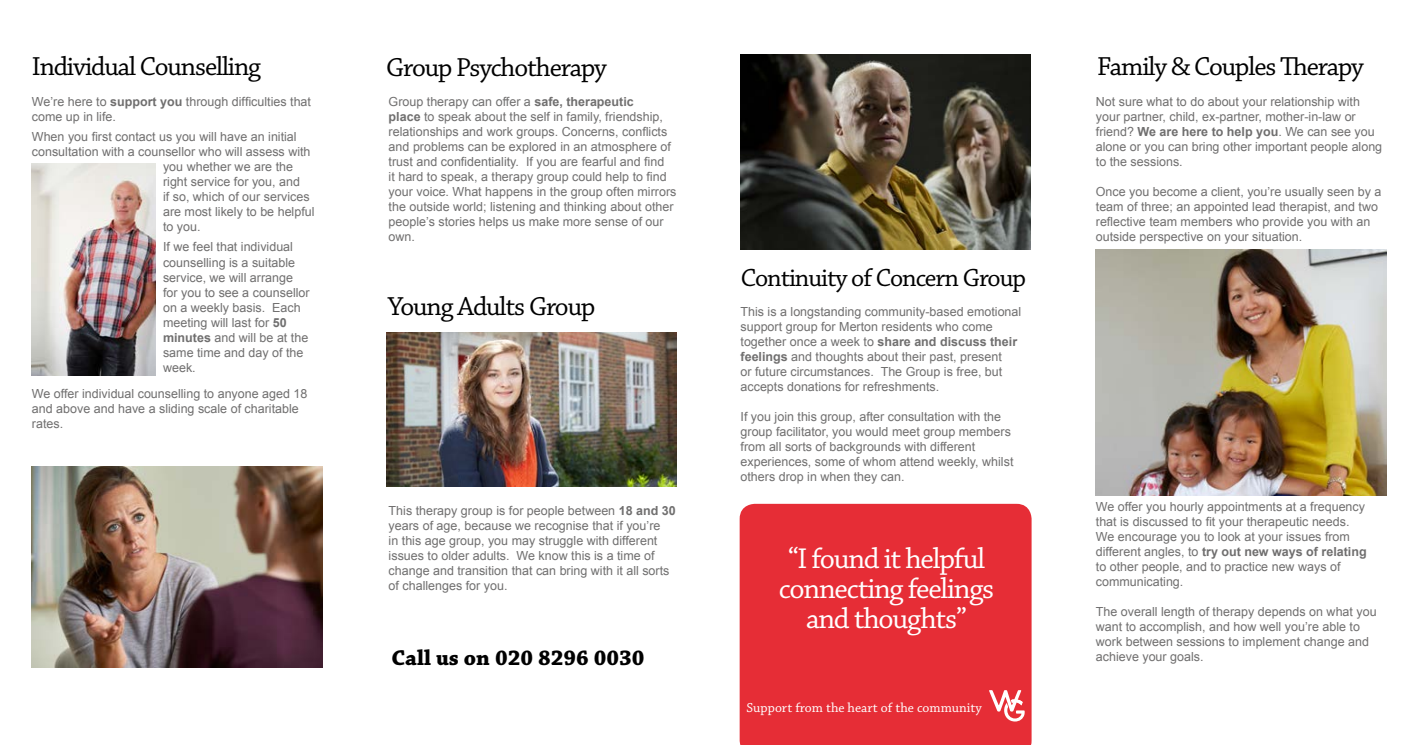
<style>
.page{position:relative;width:1418px;height:745px;background:#fff}
.page>*{position:absolute;margin:0;border:0;box-sizing:border-box;transform-origin:0 0}
.t1{font:30px/30px "Chaparral Pro";letter-spacing:-.04em;color:#fff;text-align:center}
.t2{font:27.38px "Chaparral Pro";letter-spacing:-.04em;color:#000}
.t3{font:26.12px "Chaparral Pro";letter-spacing:-.04em;color:#000}
.t4{font:700 22.5px "Chaparral Pro";color:#000}
.t5{font:13.75px "Chaparral Pro";color:#fff}
.t6{font:12.5px/15px "Arial";color:#706f6f}
.s1{font-weight:700}
</style>
<div class="page">
<img style="left:386px;top:332px;width:291px;height:154px">
<img style="left:32px;top:163px;width:124px;height:212px">
<img style="left:740px;top:55px;width:290px;height:194px">
<img style="left:1095px;top:249px;width:291px;height:246px">
<div style="left:739px;top:503px;width:292px;height:241px;background:#e62d36"></div>
<svg style="left:987px;top:688px;width:37px;height:33px"></svg>
<img style="left:32px;top:466px;width:290px;height:200px">
<h2 class="t2" style="left:32px;top:51px;width:231px">Individual Counselling</h2>
<p class="t6" style="left:32px;top:94px;width:281px">We’re here to <span class="s1">support you</span> through difficulties that come up in life.</p>
<p class="t6" style="left:32px;top:129px;width:266px">When you first contact us you will have an initial</p>
<p class="t6" style="left:32px;top:144px;width:280px">consultation with a counsellor who will assess with</p>
<p class="t6" style="left:163px;top:159px;width:131px">you whether we are the</p>
<p class="t6" style="left:163px;top:174px;width:138px">right service for you, and</p>
<p class="t6" style="left:163px;top:189px;width:148px">if so, which of our services</p>
<p class="t6" style="left:163px;top:204px;width:153px">are most likely to be helpful</p>
<p class="t6" style="left:163px;top:219px;width:39px">to you.</p>
<p class="t6" style="left:163px;top:239px;width:148px">If we feel that individual counselling is a suitable service, we will arrange for you to see a counsellor on a weekly basis. Each meeting will last for <span class="s1">50 minutes</span> and will be at the same time and day of the week.</p>
<p class="t6" style="left:32px;top:386px;width:277px">We offer individual counselling to anyone aged 18 and above and have a sliding scale of charitable rates.</p>
<h2 class="t2" style="left:386px;top:52px;width:222px">Group Psychotherapy</h2>
<p class="t6" style="left:388px;top:94px;width:289px">Group therapy can offer a <span class="s1">safe, therapeutic<br>place</span> to speak about the self in family, friendship, relationships and work groups. Concerns, conflicts and problems can be explored in an atmosphere of trust and confidentiality. If you are fearful and find<br>it hard to speak, a therapy group could help to find your voice. What happens in the group often mirrors the outside world; listening and thinking about other people’s stories helps us make more sense of our own.</p>
<h2 class="t2" style="left:388px;top:290px;width:209px">Young Adults Group</h2>
<p class="t6" style="left:388px;top:503px;width:288px">This therapy group is for people between <span class="s1">18 and 30 </span>years of age, because we recognise that if you’re<br>in this age group, you may struggle with different issues to older adults. We know this is a time of change and transition that can bring with it all sorts of challenges for you.</p>
<h3 class="t4" style="left:391px;top:644px;width:254px">Call us on 020 8296 0030</h3>
<h3 class="t3" style="left:741px;top:263px;width:287px">Continuity of Concern Group</h3>
<p class="t6" style="left:740px;top:304px;width:282px">This is a longstanding community-based emotional support group for Merton residents who come together once a week to <span class="s1">share and discuss their feelings</span> and thoughts about their past, present<br>or future circumstances. The Group is free, but accepts donations for refreshments.</p>
<p class="t6" style="left:740px;top:409px;width:274px">If you join this group, after consultation with the group facilitator, you would meet group members from all sorts of backgrounds with different experiences, some of whom attend weekly, whilst others drop in when they can.</p>
<h1 class="t1" style="left:778px;top:544px;width:217px">“I found it helpful connecting feelings and thoughts”</h1>
<p class="t5" style="left:746px;top:699px;width:237px">Support from the heart of the community</p>
<h2 class="t2" style="left:1097px;top:51px;width:268px">Family &amp; Couples Therapy</h2>
<p class="t6" style="left:1095px;top:94px;width:288px">Not sure what to do about your relationship with your partner, child, ex-partner, mother-in-law or friend? <span class="s1">We are here to help you</span>. We can see you alone or you can bring other important people along to the sessions.</p>
<p class="t6" style="left:1095px;top:184px;width:287px">Once you become a client, you’re usually seen by a team of three; an appointed lead therapist, and two reflective team members who provide you with an outside perspective on your situation.</p>
<p class="t6" style="left:1095px;top:499px;width:272px">We offer you hourly appointments at a frequency that is discussed to fit your therapeutic needs.<br>We encourage you to look at your issues from different angles, to <span class="s1">try out new ways of relating </span>to other people, and to practice new ways of communicating.</p>
<p class="t6" style="left:1095px;top:604px;width:282px">The overall length of therapy depends on what you want to accomplish, and how well you’re able to work between sessions to implement change and achieve your goals.</p>
</div>
